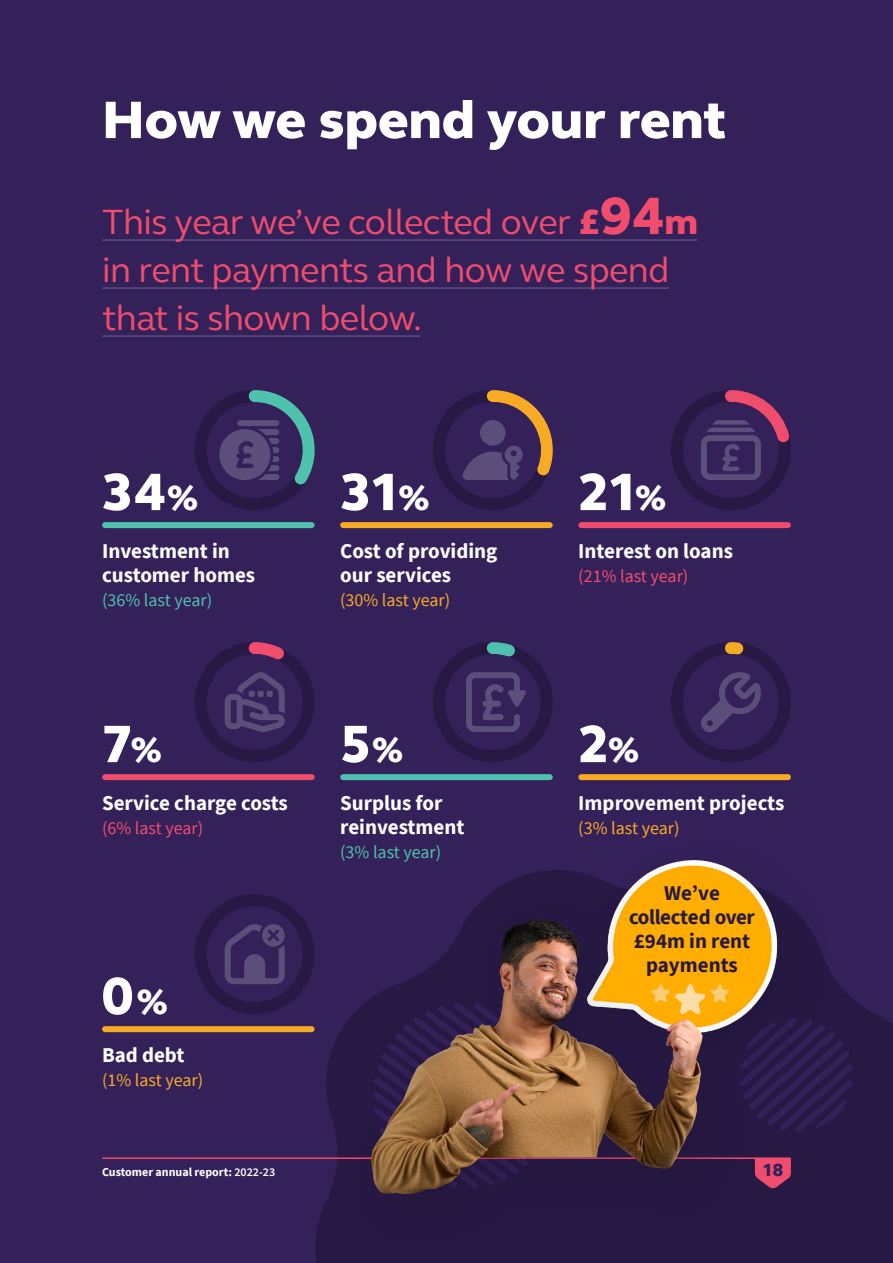
<style>
.page{position:relative;width:893px;height:1263px;background:#34215a}
.page>*{position:absolute;margin:0;border:0;box-sizing:border-box;transform-origin:0 0}
.t1{font:800 54px "FS Elliot";color:#fff}
.t2{font:36px/48px "FS Elliot";letter-spacing:-.015em;color:#f04d6e}
.t3{font:700 21px/24px "Source Sans Pro";color:#fff}
.t4{font:700 21px/24px "Source Sans Pro";letter-spacing:-.01em;color:#271944;text-align:center}
.t5{font:18px "Source Sans Pro";color:#f7ab24}
.t6{font:18px "Source Sans Pro";color:#4fc2ad}
.t7{font:18px "Source Sans Pro";color:#f04d6e}
.t8{font:800 18px "FS Elliot";color:#34215a}
.t9{font:700 12px "Source Sans Pro";color:#fff}
.s1{font-weight:800}
.s2{font-weight:800;font-size:54px}
.s3{font-size:36px}
.s4{font-weight:600}
</style>
<div class="page">
<svg style="left:300px;top:980px;width:593px;height:283px;fill:#271944"></svg>
<hr style="left:103px;top:1157px;width:687px;height:2px;background:#f04d6e">
<svg style="left:835px;top:1018px;width:18px;height:114px"></svg>
<div style="left:347px;top:835px;width:488px;height:417px;background:#1a112d;opacity:.25"></div>
<img style="left:364px;top:853px;width:420px;height:348px">
<svg style="left:755px;top:1158px;width:36px;height:30px"></svg>
<hr style="left:103px;top:239px;width:594px;height:2px;background:#5c4e7a">
<hr style="left:103px;top:287px;width:565px;height:2px;background:#5c4e7a">
<hr style="left:103px;top:335px;width:317px;height:2px;background:#5c4e7a">
<div style="left:343px;top:522px;width:207px;height:6px;background:#f7ab24"></div>
<div style="left:105px;top:522px;width:207px;height:6px;background:#4fc2ad"></div>
<div style="left:343px;top:774px;width:207px;height:6px;background:#4fc2ad"></div>
<div style="left:581px;top:522px;width:207px;height:6px;background:#f04d6e"></div>
<div style="left:581px;top:774px;width:207px;height:6px;background:#f7ab24"></div>
<div style="left:105px;top:774px;width:207px;height:6px;background:#f04d6e"></div>
<div style="left:105px;top:1026px;width:207px;height:6px;background:#f7ab24"></div>
<div style="left:195px;top:894px;width:120px;height:120px;background:#271944;border-radius:50%"></div>
<div style="left:207px;top:906px;width:96px;height:96px;background:#34215a;border-radius:50%"></div>
<svg style="left:671px;top:642px;width:120px;height:120px"></svg>
<svg style="left:195px;top:642px;width:120px;height:120px"></svg>
<svg style="left:433px;top:642px;width:120px;height:120px"></svg>
<svg style="left:433px;top:390px;width:120px;height:120px"></svg>
<svg style="left:225px;top:924px;width:60px;height:60px"></svg>
<svg style="left:671px;top:390px;width:120px;height:120px"></svg>
<svg style="left:195px;top:390px;width:120px;height:120px"></svg>
<svg style="left:711px;top:984px;width:18px;height:18px"></svg>
<svg style="left:652px;top:984px;width:53px;height:30px"></svg>
<h1 class="t1" style="left:102px;top:84px;width:626px">How we spend your rent</h1>
<h2 class="t2" style="left:102px;top:197px;width:598px">This year we’ve collected over <span class="s1">£</span><span class="s2">94</span><span class="s1">m </span>in rent payments and how we spend that is shown below.</h2>
<h1 class="t1" style="left:102px;top:456px;width:98px">34<span class="s3">%</span></h1>
<h1 class="t1" style="left:340px;top:456px;width:91px">31<span class="s3">%</span></h1>
<p class="t3" style="left:102px;top:539px;width:155px">Investment in customer homes</p>
<p class="t6" style="left:102px;top:589px;width:112px">(36% last year)</p>
<h1 class="t1" style="left:102px;top:708px;width:61px">7<span class="s3">%</span></h1>
<p class="t3" style="left:102px;top:791px;width:187px">Service charge costs</p>
<p class="t7" style="left:102px;top:817px;width:103px">(6% last year)</p>
<h1 class="t1" style="left:102px;top:960px;width:67px">0<span class="s3">%</span></h1>
<p class="t3" style="left:102px;top:1043px;width:84px">Bad debt</p>
<p class="t5" style="left:102px;top:1069px;width:103px">(1% last year)</p>
<p class="t3" style="left:340px;top:539px;width:159px">Cost of providing our services</p>
<p class="t5" style="left:340px;top:589px;width:112px">(30% last year)</p>
<h1 class="t1" style="left:340px;top:708px;width:64px">5<span class="s3">%</span></h1>
<p class="t3" style="left:340px;top:791px;width:126px">Surplus for reinvestment</p>
<p class="t6" style="left:340px;top:841px;width:103px">(3% last year)</p>
<h1 class="t1" style="left:578px;top:456px;width:89px">21<span class="s3">%</span></h1>
<p class="t3" style="left:578px;top:539px;width:156px">Interest on loans</p>
<p class="t7" style="left:578px;top:565px;width:112px">(21% last year)</p>
<h1 class="t1" style="left:578px;top:708px;width:62px">2<span class="s3">%</span></h1>
<p class="t3" style="left:578px;top:791px;width:208px">Improvement projects</p>
<p class="t5" style="left:578px;top:817px;width:103px">(3% last year)</p>
<p class="t4" style="left:629px;top:881px;width:127px">We’ve collected over £94m in rent payments</p>
<p class="t9" style="left:102px;top:1164px;width:175px">Customer annual report: <span class="s4">2022-23</span></p>
<p class="t8" style="left:762px;top:1158px;width:22px">18</p>
</div>
